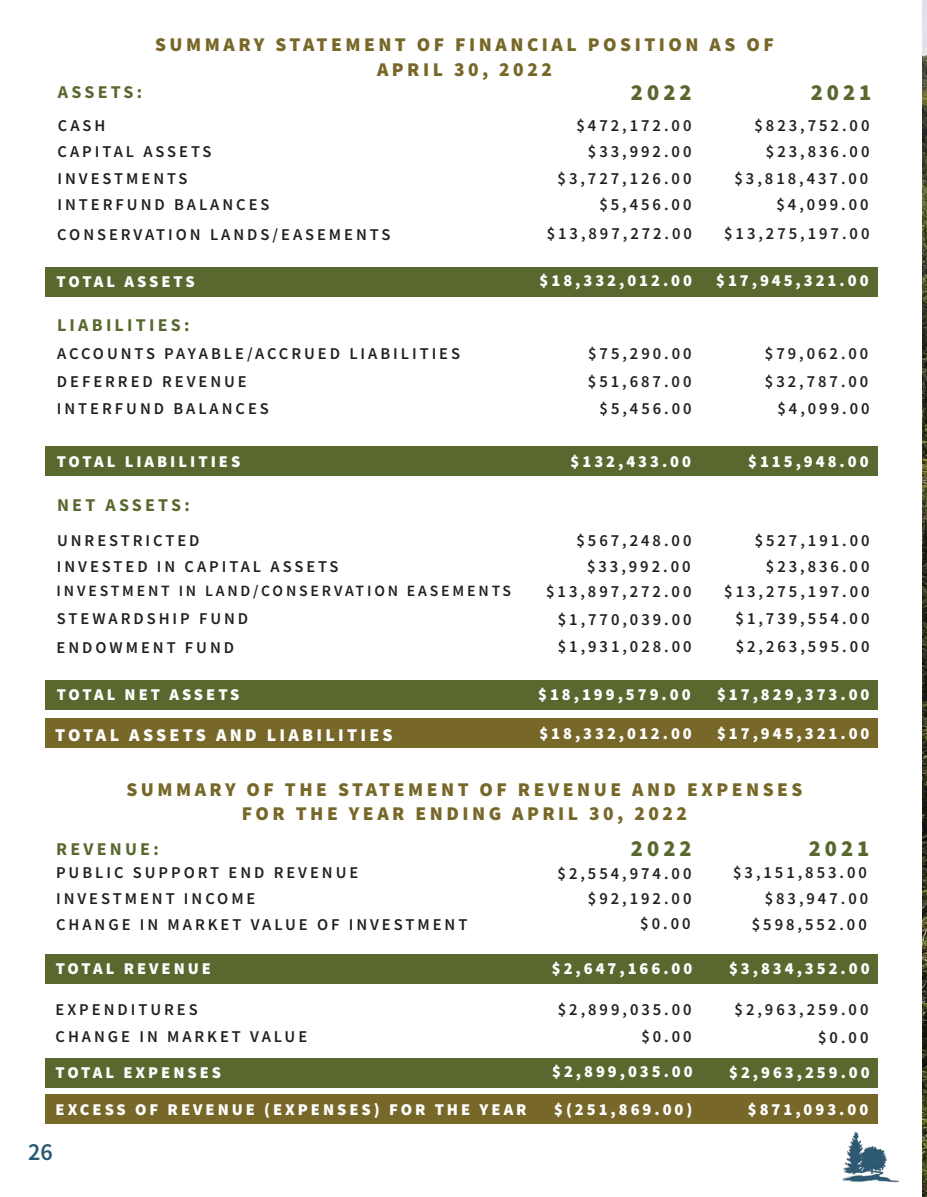
<style>
.page{position:relative;width:927px;height:1197px;background:#fff}
.page>*{position:absolute;margin:0;border:0;box-sizing:border-box;transform-origin:0 0}
.Footer_Page_Numbers{font:600 24px "Source Sans Pro";color:#295a74}
.Footer_Page_Numbers-2{font:900 22.5px "Source Sans Pro";letter-spacing:.18em;color:#58682e}
.Footer_Page_Numbers-3{font:900 19.5px/24px "Source Sans Pro";letter-spacing:.18em;color:#776829;text-align:center}
.Footer_Page_Numbers-4{font:700 18px "Source Sans Pro";letter-spacing:.18em;color:#58682e}
.Footer_Page_Numbers-5{font:900 18px "Source Sans Pro";letter-spacing:.18em;color:#fff}
.Footer_Page_Numbers-6{font:600 16.5px "Source Sans Pro";letter-spacing:.18em;color:#231f20}
.Footer_Page_Numbers-7{font:900 16.5px "Source Sans Pro";letter-spacing:.18em;color:#fff}
.Footer_Page_Numbers-8{font:900 16.5px "Source Sans Pro";letter-spacing:.16em;color:#fff}
.Footer_Page_Numbers-9{font:600 15.75px "Source Sans Pro";letter-spacing:.18em;color:#231f20}
</style>
<div class="page">
<div style="left:45px;top:1094px;width:833px;height:29px;background:#776829"></div>
<div style="left:45px;top:718px;width:833px;height:29px;background:#776829"></div>
<div style="left:45px;top:1058px;width:833px;height:30px;background:#58682e"></div>
<div style="left:45px;top:954px;width:833px;height:30px;background:#58682e"></div>
<div style="left:45px;top:680px;width:833px;height:30px;background:#58682e"></div>
<div style="left:45px;top:446px;width:833px;height:29px;background:#58682e"></div>
<div style="left:45px;top:267px;width:833px;height:30px;background:#58682e"></div>
<img style="left:922px;top:0;width:5px;height:1197px">
<img style="left:842px;top:1131px;width:56px;height:52px">
<p class="Footer_Page_Numbers-3" style="left:155px;top:33px;width:620px">SUMMARY STATEMENT OF FINANCIAL POSITION AS OF<br>APRIL 30, 2022</p>
<p class="Footer_Page_Numbers-4" style="left:58px;top:80px;width:86px">ASSETS:</p>
<p class="Footer_Page_Numbers-6" style="left:58px;top:114px;width:49px">CASH</p>
<p class="Footer_Page_Numbers-6" style="left:58px;top:141px;width:155px">CAPITAL ASSETS</p>
<p class="Footer_Page_Numbers-6" style="left:58px;top:168px;width:132px">INVESTMENTS</p>
<p class="Footer_Page_Numbers-6" style="left:58px;top:194px;width:214px">INTERFUND BALANCES</p>
<p class="Footer_Page_Numbers-6" style="left:57px;top:223px;width:335px">CONSERVATION LANDS/EASEMENTS</p>
<p class="Footer_Page_Numbers-8" style="left:57px;top:270px;width:140px">TOTAL ASSETS</p>
<p class="Footer_Page_Numbers-4" style="left:57px;top:313px;width:134px">LIABILITIES:</p>
<p class="Footer_Page_Numbers-6" style="left:57px;top:343px;width:405px">ACCOUNTS PAYABLE/ACCRUED LIABILITIES</p>
<p class="Footer_Page_Numbers-6" style="left:57px;top:371px;width:191px">DEFERRED REVENUE</p>
<p class="Footer_Page_Numbers-6" style="left:57px;top:397px;width:214px">INTERFUND BALANCES</p>
<p class="Footer_Page_Numbers-7" style="left:57px;top:451px;width:185px">TOTAL LIABILITIES</p>
<p class="Footer_Page_Numbers-4" style="left:57px;top:493px;width:134px">NET ASSETS:</p>
<p class="Footer_Page_Numbers-6" style="left:57px;top:530px;width:144px">UNRESTRICTED</p>
<p class="Footer_Page_Numbers-6" style="left:57px;top:555px;width:283px">INVESTED IN CAPITAL ASSETS</p>
<p class="Footer_Page_Numbers-9" style="left:57px;top:580px;width:456px">INVESTMENT IN LAND/CONSERVATION EASEMENTS</p>
<p class="Footer_Page_Numbers-6" style="left:57px;top:608px;width:193px">STEWARDSHIP FUND</p>
<p class="Footer_Page_Numbers-6" style="left:57px;top:636px;width:179px">ENDOWMENT FUND</p>
<p class="Footer_Page_Numbers-7" style="left:57px;top:683px;width:184px">TOTAL NET ASSETS</p>
<p class="Footer_Page_Numbers-5" style="left:55px;top:722px;width:339px">TOTAL ASSETS AND LIABILITIES</p>
<p class="Footer_Page_Numbers-2" style="left:631px;top:77px;width:62px">2022</p>
<p class="Footer_Page_Numbers-2" style="left:811px;top:77px;width:62px">2021</p>
<p class="Footer_Page_Numbers-6" style="left:577px;top:115px;width:116px">$472,172.00</p>
<p class="Footer_Page_Numbers-6" style="left:588px;top:141px;width:105px">$33,992.00</p>
<p class="Footer_Page_Numbers-6" style="left:558px;top:168px;width:135px">$3,727,126.00</p>
<p class="Footer_Page_Numbers-6" style="left:599px;top:194px;width:94px">$5,456.00</p>
<p class="Footer_Page_Numbers-6" style="left:547px;top:223px;width:147px">$13,897,272.00</p>
<p class="Footer_Page_Numbers-7" style="left:540px;top:269px;width:154px">$18,332,012.00</p>
<p class="Footer_Page_Numbers-6" style="left:755px;top:114px;width:116px">$823,752.00</p>
<p class="Footer_Page_Numbers-6" style="left:766px;top:141px;width:105px">$23,836.00</p>
<p class="Footer_Page_Numbers-6" style="left:735px;top:168px;width:135px">$3,818,437.00</p>
<p class="Footer_Page_Numbers-6" style="left:777px;top:194px;width:94px">$4,099.00</p>
<p class="Footer_Page_Numbers-6" style="left:724px;top:223px;width:147px">$13,275,197.00</p>
<p class="Footer_Page_Numbers-7" style="left:716px;top:269px;width:154px">$17,945,321.00</p>
<p class="Footer_Page_Numbers-6" style="left:588px;top:343px;width:105px">$75,290.00</p>
<p class="Footer_Page_Numbers-6" style="left:588px;top:371px;width:105px">$51,687.00</p>
<p class="Footer_Page_Numbers-6" style="left:600px;top:397px;width:94px">$5,456.00</p>
<p class="Footer_Page_Numbers-7" style="left:571px;top:451px;width:122px">$132,433.00</p>
<p class="Footer_Page_Numbers-6" style="left:577px;top:530px;width:116px">$567,248.00</p>
<p class="Footer_Page_Numbers-6" style="left:587px;top:555px;width:105px">$33,992.00</p>
<p class="Footer_Page_Numbers-6" style="left:546px;top:580px;width:147px">$13,897,272.00</p>
<p class="Footer_Page_Numbers-6" style="left:558px;top:608px;width:135px">$1,770,039.00</p>
<p class="Footer_Page_Numbers-6" style="left:558px;top:636px;width:135px">$1,931,028.00</p>
<p class="Footer_Page_Numbers-6" style="left:765px;top:343px;width:105px">$79,062.00</p>
<p class="Footer_Page_Numbers-6" style="left:765px;top:371px;width:105px">$32,787.00</p>
<p class="Footer_Page_Numbers-6" style="left:778px;top:397px;width:94px">$4,099.00</p>
<p class="Footer_Page_Numbers-7" style="left:748px;top:451px;width:122px">$115,948.00</p>
<p class="Footer_Page_Numbers-6" style="left:755px;top:530px;width:116px">$527,191.00</p>
<p class="Footer_Page_Numbers-6" style="left:766px;top:555px;width:105px">$23,836.00</p>
<p class="Footer_Page_Numbers-6" style="left:724px;top:580px;width:147px">$13,275,197.00</p>
<p class="Footer_Page_Numbers-6" style="left:736px;top:608px;width:135px">$1,739,554.00</p>
<p class="Footer_Page_Numbers-6" style="left:736px;top:636px;width:135px">$2,263,595.00</p>
<p class="Footer_Page_Numbers-7" style="left:538px;top:683px;width:154px">$18,199,579.00</p>
<p class="Footer_Page_Numbers-7" style="left:717px;top:683px;width:154px">$17,829,373.00</p>
<p class="Footer_Page_Numbers-7" style="left:539px;top:722px;width:154px">$18,332,012.00</p>
<p class="Footer_Page_Numbers-7" style="left:717px;top:722px;width:154px">$17,945,321.00</p>
<p class="Footer_Page_Numbers-3" style="left:126px;top:778px;width:678px">SUMMARY OF THE STATEMENT OF REVENUE AND EXPENSES</p>
<p class="Footer_Page_Numbers-3" style="left:242px;top:802px;width:447px">FOR THE YEAR ENDING APRIL 30, 2022</p>
<p class="Footer_Page_Numbers-4" style="left:56px;top:836px;width:104px">REVENUE:</p>
<p class="Footer_Page_Numbers-6" style="left:56px;top:862px;width:304px">PUBLIC SUPPORT END REVENUE</p>
<p class="Footer_Page_Numbers-6" style="left:56px;top:888px;width:201px">INVESTMENT INCOME</p>
<p class="Footer_Page_Numbers-6" style="left:56px;top:913px;width:413px">CHANGE IN MARKET VALUE OF INVESTMENT</p>
<p class="Footer_Page_Numbers-7" style="left:56px;top:957px;width:157px">TOTAL REVENUE</p>
<p class="Footer_Page_Numbers-6" style="left:56px;top:998px;width:144px">EXPENDITURES</p>
<p class="Footer_Page_Numbers-6" style="left:56px;top:1026px;width:253px">CHANGE IN MARKET VALUE</p>
<p class="Footer_Page_Numbers-7" style="left:56px;top:1061px;width:167px">TOTAL EXPENSES</p>
<p class="Footer_Page_Numbers-7" style="left:56px;top:1098px;width:473px">EXCESS OF REVENUE (EXPENSES) FOR THE YEAR</p>
<p class="Footer_Page_Numbers" style="left:28px;top:1137px;width:26px">26</p>
<p class="Footer_Page_Numbers-2" style="left:631px;top:833px;width:62px">2022</p>
<p class="Footer_Page_Numbers-2" style="left:809px;top:833px;width:62px">2021</p>
<p class="Footer_Page_Numbers-6" style="left:558px;top:862px;width:135px">$2,554,974.00</p>
<p class="Footer_Page_Numbers-6" style="left:588px;top:888px;width:105px">$92,192.00</p>
<p class="Footer_Page_Numbers-6" style="left:640px;top:913px;width:52px">$0.00</p>
<p class="Footer_Page_Numbers-6" style="left:752px;top:914px;width:116px">$598,552.00</p>
<p class="Footer_Page_Numbers-7" style="left:552px;top:957px;width:142px">$2,647,166.00</p>
<p class="Footer_Page_Numbers-6" style="left:558px;top:999px;width:135px">$2,899,035.00</p>
<p class="Footer_Page_Numbers-6" style="left:641px;top:1026px;width:52px">$0.00</p>
<p class="Footer_Page_Numbers-7" style="left:552px;top:1061px;width:142px">$2,899,035.00</p>
<p class="Footer_Page_Numbers-6" style="left:733px;top:862px;width:135px">$3,151,853.00</p>
<p class="Footer_Page_Numbers-6" style="left:765px;top:888px;width:105px">$83,947.00</p>
<p class="Footer_Page_Numbers-7" style="left:729px;top:957px;width:142px">$3,834,352.00</p>
<p class="Footer_Page_Numbers-6" style="left:735px;top:999px;width:135px">$2,963,259.00</p>
<p class="Footer_Page_Numbers-6" style="left:818px;top:1026px;width:52px">$0.00</p>
<p class="Footer_Page_Numbers-7" style="left:729px;top:1061px;width:142px">$2,963,259.00</p>
<p class="Footer_Page_Numbers-7" style="left:748px;top:1098px;width:122px">$871,093.00</p>
<p class="Footer_Page_Numbers-7" style="left:554px;top:1098px;width:140px">$(251,869.00)</p>
</div>
